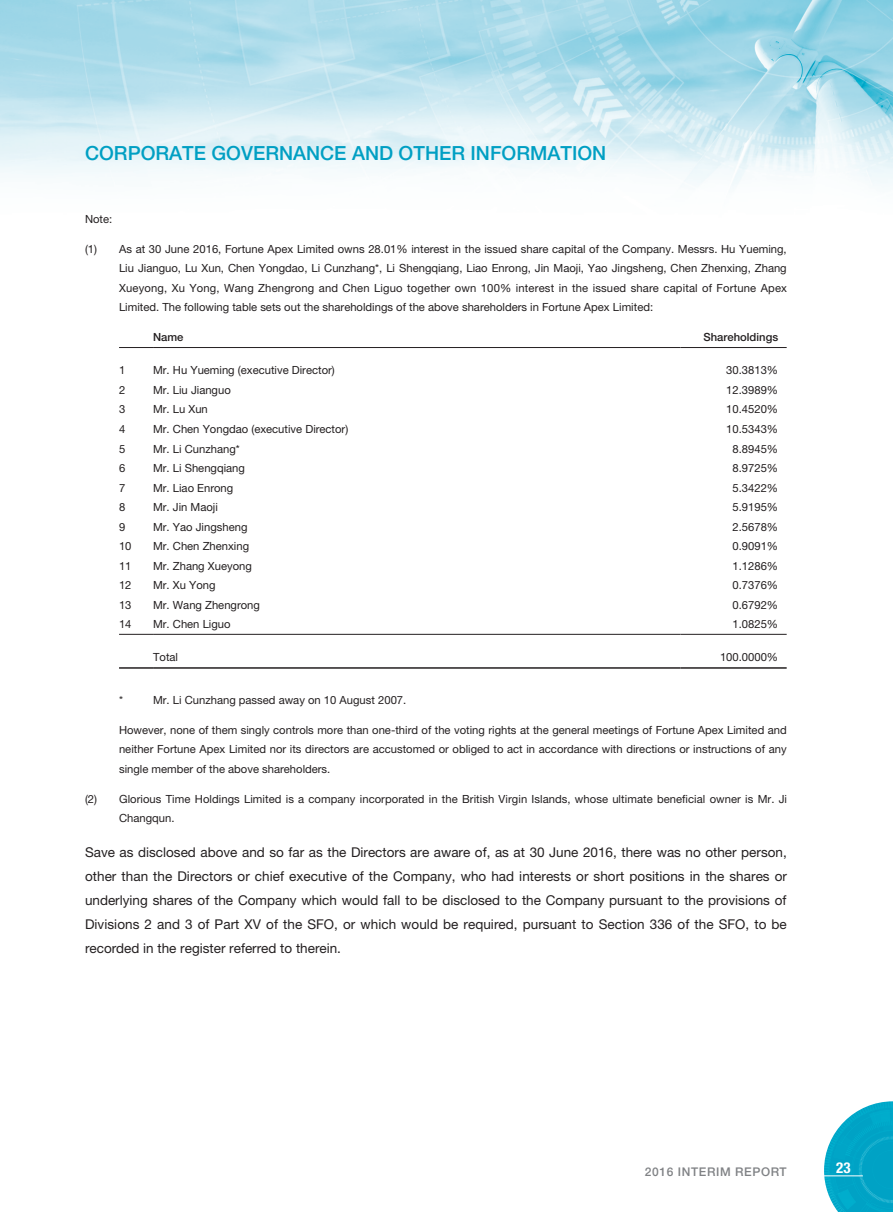
<style>
.page{position:relative;width:893px;height:1212px;background:#fff}
.page>*{position:absolute;margin:0;border:0;box-sizing:border-box;transform-origin:0 0}
.t1{font:500 19.5px "Helvetica Neue LT Std";color:#009fc3}
.t2{font:700 condensed 15px "Helvetica Neue LT Std";color:#fff}
._1__內文{font:13.5px/24px "Helvetica Neue LT Std";color:#231f20;text-align:justify}
.t3{font:500 12px "Helvetica Neue LT Std";letter-spacing:.05em;color:#808285}
._2__附註內文{font:11.25px/19.5px "Helvetica Neue LT Std";color:#231f20;text-align:justify}
._2__附註內文-2{font:500 11.25px "Helvetica Neue LT Std";color:#231f20}
</style>
<div class="page">
<img style="left:0;top:0;width:893px;height:634px">
<img style="left:824px;top:1101px;width:69px;height:111px">
<hr style="left:824px;top:1175px;width:39px;height:1px;background:#fff">
<hr style="left:119px;top:347px;width:34px;height:1px;background:#231f20">
<hr style="left:153px;top:347px;width:527px;height:1px;background:#231f20">
<hr style="left:680px;top:347px;width:107px;height:1px;background:#231f20">
<hr style="left:119px;top:634px;width:34px;height:1px;background:#231f20">
<hr style="left:153px;top:634px;width:527px;height:1px;background:#231f20">
<hr style="left:680px;top:634px;width:107px;height:1px;background:#231f20">
<hr style="left:119px;top:667px;width:34px;height:2px;background:#231f20">
<hr style="left:153px;top:667px;width:527px;height:2px;background:#231f20">
<hr style="left:680px;top:667px;width:107px;height:2px;background:#231f20">
<h1 class="t1" style="left:85px;top:141px;width:523px">CORPORATE GOVERNANCE AND OTHER INFORMATION</h1>
<p class="_2__附註內文" style="left:85px;top:209px;width:29px">Note:</p>
<p class="_2__附註內文" style="left:119px;top:239px;width:670px;text-indent:-34px">(1) As at 30 June 2016, Fortune Apex Limited owns 28.01% interest in the issued share capital of the Company. Messrs. Hu Yueming, Liu Jianguo, Lu Xun, Chen Yongdao, Li Cunzhang*, Li Shengqiang, Liao Enrong, Jin Maoji, Yao Jingsheng, Chen Zhenxing, Zhang Xueyong, Xu Yong, Wang Zhengrong and Chen Liguo together own 100% interest in the issued share capital of Fortune Apex Limited. The following table sets out the shareholdings of the above shareholders in Fortune Apex Limited:</p>
<p class="_2__附註內文-2" style="left:153px;top:331px;width:32px">Name</p>
<p class="_2__附註內文-2" style="left:704px;top:331px;width:76px">Shareholdings</p>
<p class="_2__附註內文" style="left:119px;top:361px;width:8px">1</p>
<p class="_2__附註內文" style="left:153px;top:361px;width:183px">Mr. Hu Yueming (executive Director)</p>
<p class="_2__附註內文" style="left:726px;top:361px;width:53px">30.3813%</p>
<p class="_2__附註內文" style="left:119px;top:380px;width:8px">2</p>
<p class="_2__附註內文" style="left:153px;top:380px;width:79px">Mr. Liu Jianguo</p>
<p class="_2__附註內文" style="left:726px;top:380px;width:53px">12.3989%</p>
<p class="_2__附註內文" style="left:119px;top:400px;width:8px">3</p>
<p class="_2__附註內文" style="left:153px;top:400px;width:56px">Mr. Lu Xun</p>
<p class="_2__附註內文" style="left:726px;top:400px;width:53px">10.4520%</p>
<p class="_2__附註內文" style="left:119px;top:419px;width:8px">4</p>
<p class="_2__附註內文" style="left:153px;top:419px;width:197px">Mr. Chen Yongdao (executive Director)</p>
<p class="_2__附註內文" style="left:726px;top:419px;width:53px">10.5343%</p>
<p class="_2__附註內文" style="left:119px;top:439px;width:8px">5</p>
<p class="_2__附註內文" style="left:153px;top:439px;width:88px">Mr. Li Cunzhang*</p>
<p class="_2__附註內文" style="left:732px;top:439px;width:47px">8.8945%</p>
<p class="_2__附註內文" style="left:119px;top:458px;width:8px">6</p>
<p class="_2__附註內文" style="left:153px;top:458px;width:93px">Mr. Li Shengqiang</p>
<p class="_2__附註內文" style="left:732px;top:458px;width:47px">8.9725%</p>
<p class="_2__附註內文" style="left:119px;top:478px;width:8px">7</p>
<p class="_2__附註內文" style="left:153px;top:478px;width:82px">Mr. Liao Enrong</p>
<p class="_2__附註內文" style="left:732px;top:478px;width:47px">5.3422%</p>
<p class="_2__附註內文" style="left:119px;top:497px;width:8px">8</p>
<p class="_2__附註內文" style="left:153px;top:497px;width:66px">Mr. Jin Maoji</p>
<p class="_2__附註內文" style="left:732px;top:497px;width:47px">5.9195%</p>
<p class="_2__附註內文" style="left:119px;top:517px;width:8px">9</p>
<p class="_2__附註內文" style="left:153px;top:517px;width:96px">Mr. Yao Jingsheng</p>
<p class="_2__附註內文" style="left:732px;top:517px;width:47px">2.5678%</p>
<p class="_2__附註內文" style="left:119px;top:536px;width:14px">10</p>
<p class="_2__附註內文" style="left:153px;top:536px;width:98px">Mr. Chen Zhenxing</p>
<p class="_2__附註內文" style="left:732px;top:536px;width:47px">0.9091%</p>
<p class="_2__附註內文" style="left:119px;top:556px;width:14px">11</p>
<p class="_2__附註內文" style="left:153px;top:556px;width:100px">Mr. Zhang Xueyong</p>
<p class="_2__附註內文" style="left:732px;top:556px;width:47px">1.1286%</p>
<p class="_2__附註內文" style="left:119px;top:575px;width:14px">12</p>
<p class="_2__附註內文" style="left:153px;top:575px;width:64px">Mr. Xu Yong</p>
<p class="_2__附註內文" style="left:732px;top:575px;width:47px">0.7376%</p>
<p class="_2__附註內文" style="left:119px;top:595px;width:14px">13</p>
<p class="_2__附註內文" style="left:153px;top:595px;width:108px">Mr. Wang Zhengrong</p>
<p class="_2__附註內文" style="left:732px;top:595px;width:47px">0.6792%</p>
<p class="_2__附註內文" style="left:119px;top:614px;width:14px">14</p>
<p class="_2__附註內文" style="left:153px;top:614px;width:79px">Mr. Chen Liguo</p>
<p class="_2__附註內文" style="left:732px;top:614px;width:47px">1.0825%</p>
<p class="_2__附註內文" style="left:153px;top:647px;width:26px">Total</p>
<p class="_2__附註內文" style="left:720px;top:647px;width:60px">100.0000%</p>
<p class="_2__附註內文" style="left:119px;top:690px;width:5px">*</p>
<p class="_2__附註內文" style="left:153px;top:690px;width:255px">Mr. Li Cunzhang passed away on 10 August 2007.</p>
<p class="_2__附註內文" style="left:119px;top:720px;width:669px">However, none of them singly controls more than one-third of the voting rights at the general meetings of Fortune Apex Limited and neither Fortune Apex Limited nor its directors are accustomed or obliged to act in accordance with directions or instructions of any single member of the above shareholders.</p>
<p class="_2__附註內文" style="left:119px;top:789px;width:669px;text-indent:-34px">(2) Glorious Time Holdings Limited is a company incorporated in the British Virgin Islands, whose ultimate beneficial owner is Mr. Ji<br>Changqun.</p>
<p class="_1__內文" style="left:85px;top:840px;width:703px">Save as disclosed above and so far as the Directors are aware of, as at 30 June 2016, there was no other person, other than the Directors or chief executive of the Company, who had interests or short positions in the shares or underlying shares of the Company which would fall to be disclosed to the Company pursuant to the provisions of Divisions 2 and 3 of Part XV of the SFO, or which would be required, pursuant to Section 336 of the SFO, to be recorded in the register referred to therein.</p>
<p class="t3" style="left:645px;top:1165px;width:143px">2016 INTERIM REPORT</p>
<h2 class="t2" style="left:836px;top:1158px;width:16px">23</h2>
</div>
